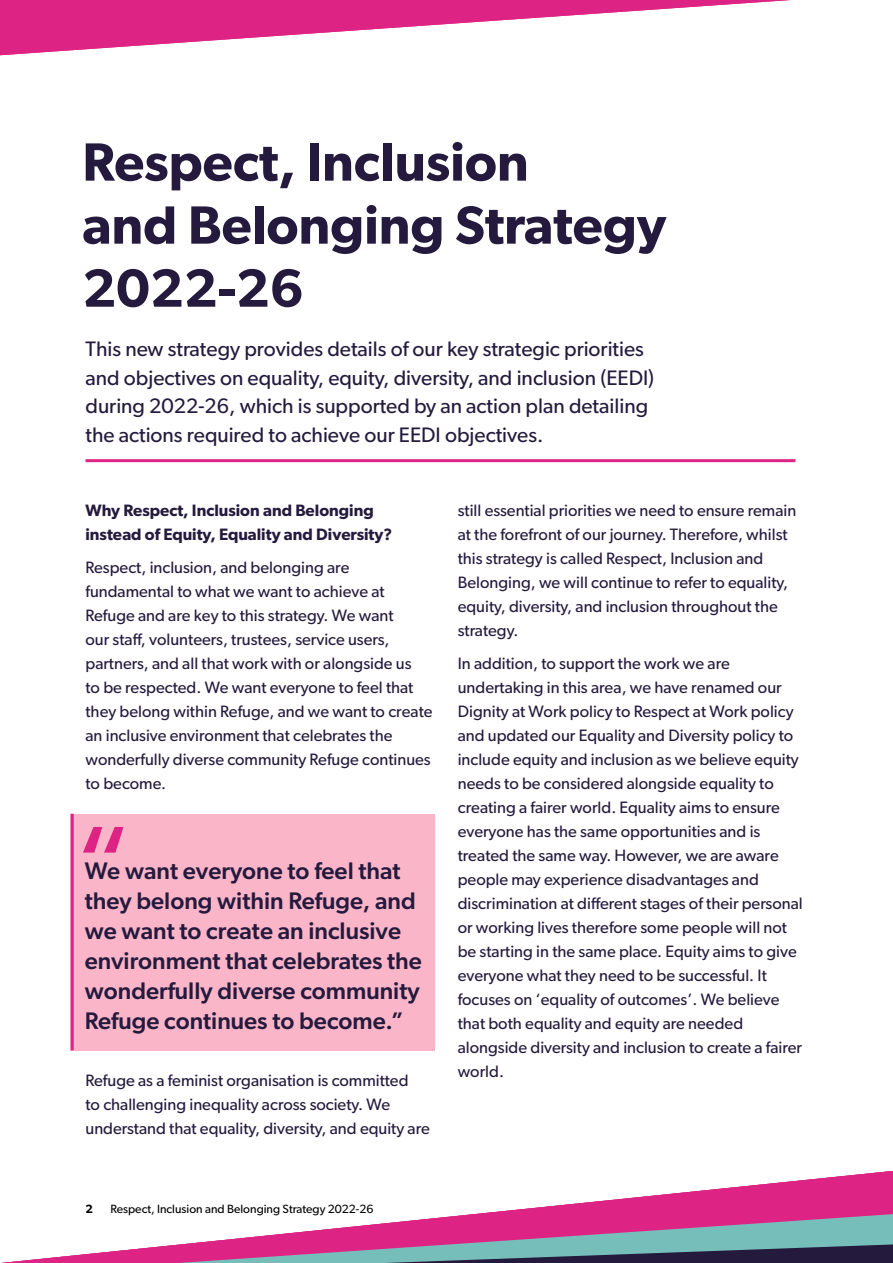
<style>
.page{position:relative;width:893px;height:1263px;background:#fff}
.page>*{position:absolute;margin:0;border:0;box-sizing:border-box;transform-origin:0 0}
.t1{font:120px "Gibson";color:#dd2485}
.heading_1{font:600 54px/63px "Gibson";color:#241a3d}
.t2{font:500 24px/30px "Gibson";color:#241a3d}
.t3{font:21px/28.5px "Gibson";color:#241a3d}
.heading_1-2{font:16.5px/24px "Gibson";color:#241a3d}
.heading_1-3{font:600 16.5px/24px "Gibson";color:#241a3d}
.t4{font:12px "Gibson";color:#000}
.t5{font:600 12px "Gibson";color:#000}
</style>
<div class="page">
<div style="left:71px;top:814px;width:364px;height:236px;background:#fbb5c8"></div>
<svg style="left:0;top:0;width:791px;height:55px"></svg>
<hr style="left:86px;top:459px;width:709px;height:3px;background:#dd2485">
<svg style="left:476px;top:1171px;width:417px;height:43px"></svg>
<svg style="left:1px;top:1214px;width:892px;height:49px"></svg>
<hr style="left:71px;top:814px;width:3px;height:236px;background:#dd2485">
<p class="heading_1" style="left:82px;top:129px;width:585px">Respect, Inclusion<br>and Belonging Strategy<br>2022-26</p>
<p class="t3" style="left:86px;top:334px;width:570px">This new strategy provides details of our key strategic priorities and objectives on equality, equity, diversity, and inclusion (EEDI) during 2022-26, which is supported by an action plan detailing the actions required to achieve our EEDI objectives.</p>
<p class="heading_1-3" style="left:86px;top:498px;width:308px">Why Respect, Inclusion and Belonging instead of Equity, Equality and Diversity?</p>
<p class="heading_1-2" style="left:86px;top:555px;width:349px">Respect, inclusion, and belonging are fundamental to what we want to achieve at Refuge and are key to this strategy. We want<br>our staff, volunteers, trustees, service users, partners, and all that work with or alongside us<br>to be respected. We want everyone to feel that they belong within Refuge, and we want to create an inclusive environment that celebrates the wonderfully diverse community Refuge continues to become.</p>
<p class="t1" style="left:73px;top:796px;width:60px">“</p>
<p class="t2" style="left:85px;top:855px;width:339px">We want everyone to feel that they belong within Refuge, and we want to create an inclusive environment that celebrates the wonderfully diverse community<br>Refuge continues to become.”</p>
<p class="heading_1-2" style="left:86px;top:1068px;width:346px">Refuge as a feminist organisation is committed<br>to challenging inequality across society. We understand that equality, diversity, and equity are</p>
<p class="heading_1-2" style="left:458px;top:498px;width:340px">still essential priorities we need to ensure remain at the forefront of our journey. Therefore, whilst this strategy is called Respect, Inclusion and Belonging, we will continue to refer to equality, equity, diversity, and inclusion throughout the strategy.</p>
<p class="heading_1-2" style="left:458px;top:651px;width:347px">In addition, to support the work we are undertaking in this area, we have renamed our Dignity at Work policy to Respect at Work policy and updated our Equality and Diversity policy to include equity and inclusion as we believe equity needs to be considered alongside equality to creating a fairer world. Equality aims to ensure everyone has the same opportunities and is treated the same way. However, we are aware people may experience disadvantages and discrimination at different stages of their personal or working lives therefore some people will not be starting in the same place. Equity aims to give everyone what they need to be successful. It focuses on ‘equality of outcomes’. We believe that both equality and equity are needed alongside diversity and inclusion to create a fairer world.</p>
<p class="t5" style="left:86px;top:1201px;width:9px">2</p>
<p class="t4" style="left:110px;top:1201px;width:265px">Respect, Inclusion and Belonging Strategy 2022-26</p>
</div>
